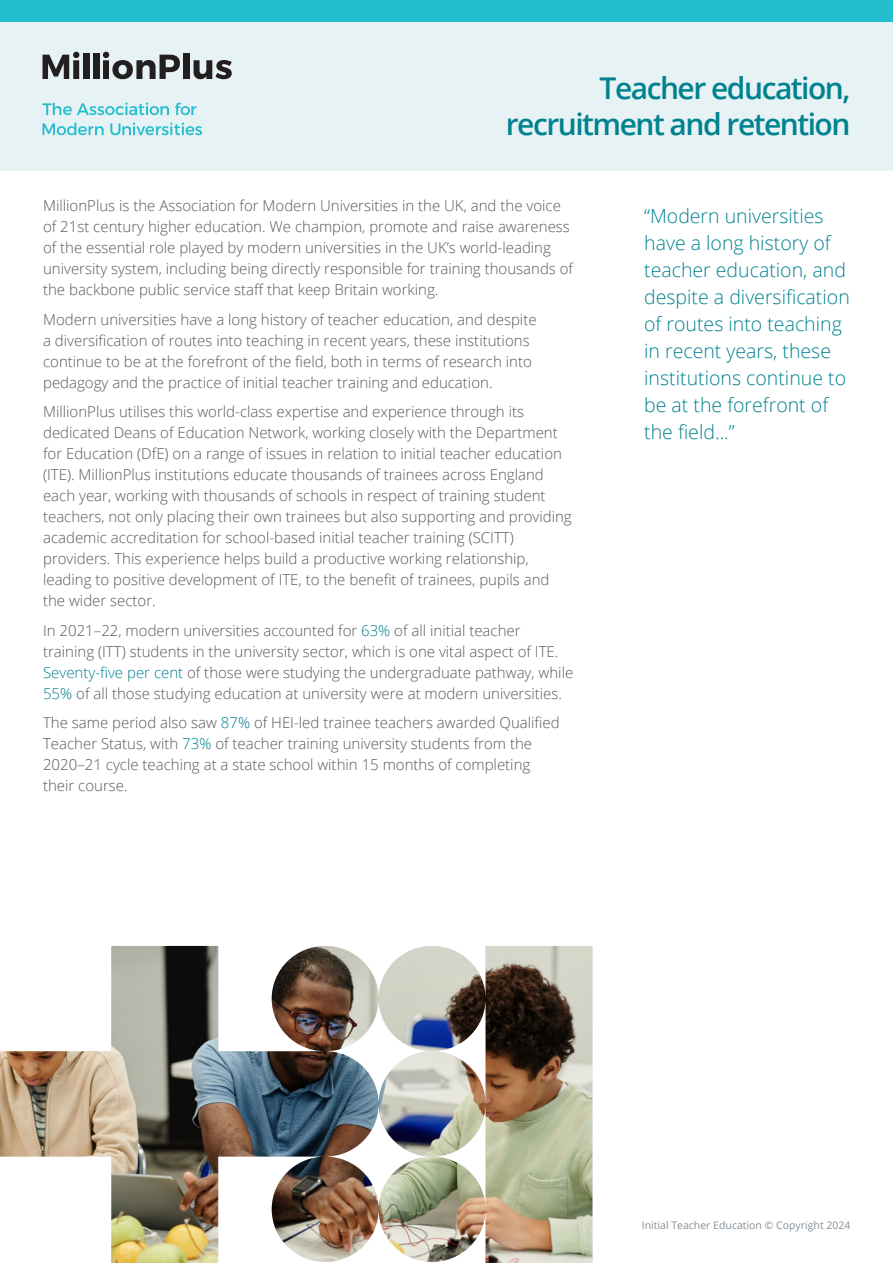
<style>
.page{position:relative;width:893px;height:1263px;background:#fff}
.page>*{position:absolute;margin:0;border:0;box-sizing:border-box;transform-origin:0 0}
.t1{font:600 30px/36px "Open Sans";letter-spacing:-.05em;color:#00828f;text-align:right}
.t2{font:300 19.5px/27px "Open Sans";color:#00828f}
.t3{font:300 15px/21px "Open Sans";color:#57585a}
.t4{font:10.5px "Open Sans";color:#869198}
.s1{color:#00828f}
</style>
<div class="page">
<div style="left:0;top:0;width:893px;height:170px;background:#e7f2f5"></div>
<svg style="left:43px;top:52px;width:36px;height:27px"></svg>
<div style="left:83px;top:53px;width:6px;height:26px;background:#231f20"></div>
<div style="left:93px;top:53px;width:6px;height:26px;background:#231f20"></div>
<svg style="left:103px;top:52px;width:77px;height:27px"></svg>
<div style="left:184px;top:53px;width:6px;height:26px;background:#231f20"></div>
<svg style="left:194px;top:60px;width:38px;height:19px"></svg>
<svg style="left:43px;top:102px;width:126px;height:13px"></svg>
<svg style="left:175px;top:103px;width:21px;height:12px"></svg>
<svg style="left:43px;top:123px;width:61px;height:12px"></svg>
<svg style="left:110px;top:123px;width:92px;height:12px"></svg>
<div style="left:0;top:0;width:893px;height:21px;background:#23bece"></div>
<img style="left:0;top:946px;width:592px;height:317px">
<h1 class="t1" style="left:506px;top:73px;width:346px">Teacher education, recruitment and retention</h1>
<p class="t3" style="left:43px;top:197px;width:532px">MillionPlus is the Association for Modern Universities in the UK, and the voice of 21st century higher education. We champion, promote and raise awareness of the essential role played by modern universities in the UK’s world-leading university system, including being directly responsible for training thousands of the backbone public service staff that keep Britain working.</p>
<p class="t3" style="left:43px;top:310px;width:495px">Modern universities have a long history of teacher education, and despite a diversification of routes into teaching in recent years, these institutions continue to be at the forefront of the field, both in terms of research into pedagogy and the practice of initial teacher training and education.</p>
<p class="t3" style="left:43px;top:403px;width:530px">MillionPlus utilises this world-class expertise and experience through its dedicated Deans of Education Network, working closely with the Department for Education (DfE) on a range of issues in relation to initial teacher education (ITE). MillionPlus institutions educate thousands of trainees across England each year, working with thousands of schools in respect of training student teachers, not only placing their own trainees but also supporting and providing academic accreditation for school-based initial teacher training (SCITT) providers. This experience helps build a productive working relationship, leading to positive development of ITE, to the benefit of trainees, pupils and the wider sector.</p>
<p class="t3" style="left:43px;top:621px;width:532px">In 2021–22, modern universities accounted for <span class="s1">63%</span> of all initial teacher training (ITT) students in the university sector, which is one vital aspect of ITE.<br><span class="s1">Seventy-five per cent</span> of those were studying the undergraduate pathway, while <span class="s1">55%</span> of all those studying education at university were at modern universities.</p>
<p class="t3" style="left:43px;top:714px;width:518px">The same period also saw <span class="s1">87%</span> of HEI-led trainee teachers awarded Qualified Teacher Status, with <span class="s1">73%</span> of teacher training university students from the 2020–21 cycle teaching at a state school within 15 months of completing their course.</p>
<h2 class="t2" style="left:644px;top:205px;width:207px">“Modern universities have a long history of teacher education, and despite a diversification of routes into teaching in recent years, these institutions continue to be at the forefront of the field...”</h2>
<p class="t4" style="left:642px;top:1220px;width:210px">Initial Teacher Education © Copyright 2024</p>
</div>
